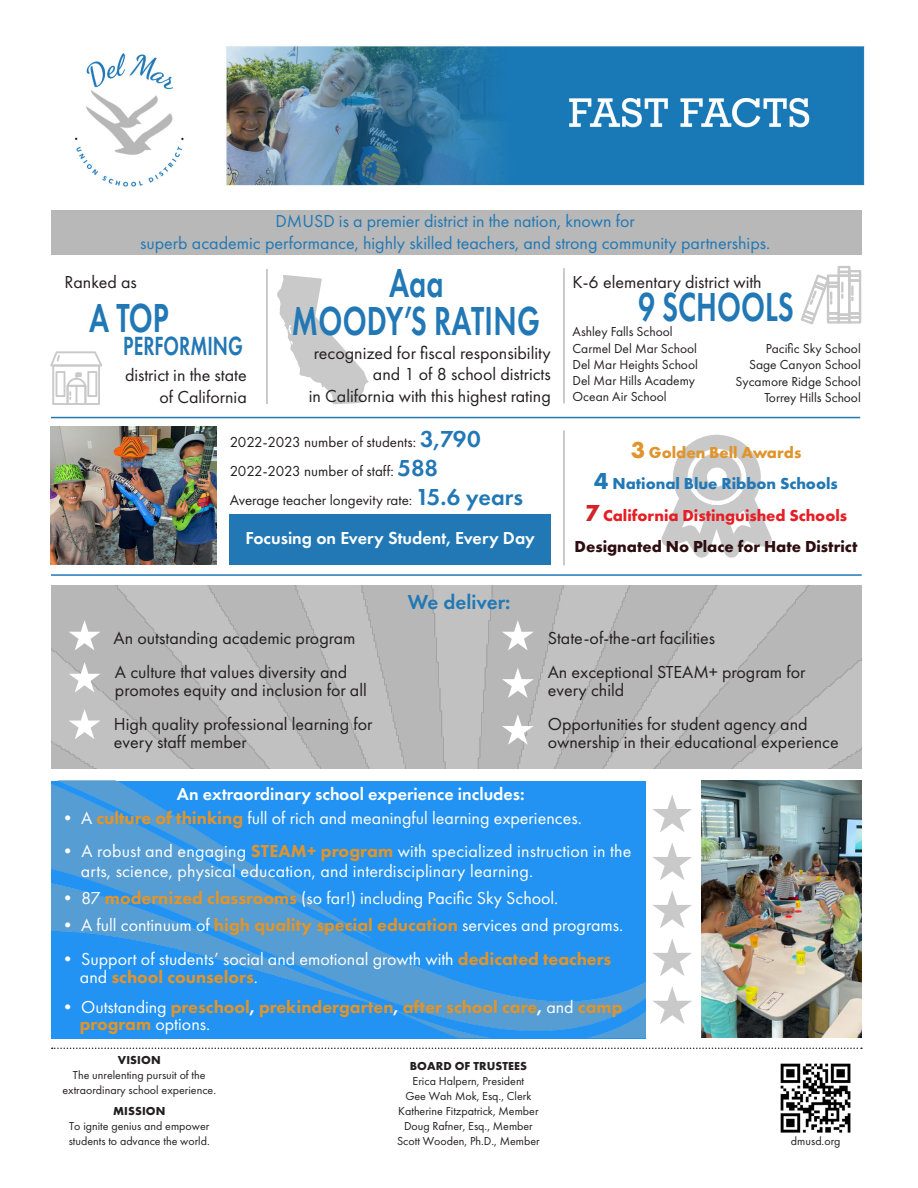
<style>
.page{position:relative;width:918px;height:1188px;background:#fff}
.page>*{position:absolute;margin:0;border:0;box-sizing:border-box;transform-origin:0 0}
.t1{font:600 42px "Futura PT";color:#2178b5;scale:.71 1}
.t2{font:600 27.3px "Futura PT";color:#2178b5;scale:.71 1}
.t3{font:600 21px "Futura PT";color:#2178b5}
.t4{font:18px/18px "Futura PT";color:#231f20}
.t5{font:18px/19.5px "Futura PT";color:#fff}
.t6{font:18px/21.6px "Futura PT";color:#2178b5;text-align:center}
.t7{font:800 18px/16.5px "Futura PT";color:#e0942c}
.t8{font:600 18px "Futura PT";color:#fff}
.t9{font:700 16.5px/31.5px "Futura PT";color:#2d0d0f;text-align:center}
.t10{font:15px/28.8px "Futura PT";color:#231f20}
.t11{font:13.5px/16.2px "Futura PT";color:#231f20}
.t12{font:12px/15px "Futura PT";color:#231f20;text-align:center}
.s1{font-weight:600;font-size:24px;color:#2178b5}
.s2{font-size:24px;color:#e0942c}
.s3{color:#e0942c}
.s4{font-size:24px;color:#2178b5}
.s5{color:#2178b5}
.s6{font-size:24px;color:#d1232a}
.s7{color:#e61e25}
.s8{font-weight:800;color:#e0942c}
.s9{font-weight:400;color:#fff}
.s10{color:#fff}
.s11{font-weight:700}
</style>
<div class="page">
<svg style="left:661px;top:435px;width:111px;height:123px"></svg>
<svg style="left:277px;top:275px;width:92px;height:129px"></svg>
<hr style="left:51px;top:417px;width:809px;height:1px;background:#2178b5">
<hr style="left:51px;top:574px;width:811px;height:2px;background:#2178b5">
<hr style="left:266px;top:269px;width:2px;height:135px;background:#b8b8b8">
<hr style="left:563px;top:268px;width:2px;height:135px;background:#b8b8b8">
<hr style="left:563px;top:430px;width:2px;height:135px;background:#b8b8b8">
<div style="left:52px;top:211px;width:810px;height:44px;background:#b7b7b7"></div>
<div style="left:51px;top:214px;width:808px;height:41px;background:#b8b8b8"></div>
<img style="left:52px;top:585px;width:810px;height:184px">
<svg style="left:652px;top:795px;width:40px;height:37px"></svg>
<svg style="left:653px;top:843px;width:39px;height:37px"></svg>
<svg style="left:653px;top:891px;width:39px;height:37px"></svg>
<svg style="left:69px;top:620px;width:32px;height:30px"></svg>
<svg style="left:502px;top:620px;width:32px;height:30px"></svg>
<svg style="left:653px;top:939px;width:39px;height:37px"></svg>
<svg style="left:69px;top:662px;width:32px;height:30px"></svg>
<svg style="left:502px;top:668px;width:32px;height:30px"></svg>
<svg style="left:653px;top:986px;width:39px;height:38px"></svg>
<svg style="left:69px;top:709px;width:32px;height:30px"></svg>
<svg style="left:502px;top:714px;width:32px;height:31px"></svg>
<img style="left:701px;top:781px;width:161px;height:257px">
<div style="left:230px;top:515px;width:321px;height:50px;background:#2178b5"></div>
<img style="left:52px;top:781px;width:594px;height:257px">
<svg style="left:801px;top:266px;width:60px;height:59px"></svg>
<svg style="left:50px;top:351px;width:52px;height:54px"></svg>
<img style="left:51px;top:427px;width:166px;height:138px">
<img style="left:780px;top:1063px;width:71px;height:70px">
<svg style="left:52px;top:1048px;width:810px;height:1px"></svg>
<img style="left:75px;top:46px;width:790px;height:141px">
<p class="t6" style="left:140px;top:211px;width:632px">DMUSD is a premier district in the nation, known for<br>superb academic performance, highly skilled teachers, and strong community partnerships.</p>
<p class="t4" style="left:65px;top:273px;width:74px">Ranked as</p>
<p class="t1" style="left:389px;top:257px;width:78px">Aaa</p>
<p class="t1" style="left:89px;top:292px;width:114px">A TOP</p>
<p class="t2" style="left:123px;top:329px;width:170px">PERFORMING</p>
<p class="t4" style="left:125px;top:364px;width:123px;line-height:21.6px;text-align:right">district in the state of California</p>
<p class="t10" style="left:230px;top:428px;width:295px">2022-2023 number of students: <span class="s1">3,790<br></span>2022-2023 number of staff: <span class="s1">588<br></span>Average teacher longevity rate: <span class="s1">15.6 years</span></p>
<p class="t8" style="left:246px;top:526px;width:291px">Focusing on Every Student, Every Day</p>
<p class="t1" style="left:292px;top:294px;width:351px">MOODY’S RATING</p>
<p class="t4" style="left:309px;top:342px;width:243px;line-height:21.6px;text-align:right">recognized for fiscal responsibility and 1 of 8 school districts<br>in California with this highest rating</p>
<p class="t3" style="left:408px;top:589px;width:104px">We deliver:</p>
<p class="t4" style="left:573px;top:273px;width:191px">K-6 elementary district with</p>
<p class="t1" style="left:638px;top:281px;width:221px">9 SCHOOLS</p>
<p class="t11" style="left:573px;top:324px;width:127px">Ashley Falls School<br>Carmel Del Mar School<br>Del Mar Heights School<br>Del Mar Hills Academy<br>Ocean Air School</p>
<p class="t11" style="left:736px;top:341px;width:127px;text-align:right">Pacific Sky School<br>Sage Canyon School<br>Sycamore Ridge School<br>Torrey Hills School</p>
<p class="t9" style="left:575px;top:436px;width:284px"><span class="s2">3</span> <span class="s3">Golden Bell Awards<br></span><span class="s4">4</span> <span class="s5">National Blue Ribbon Schools<br></span><span class="s6">7</span> <span class="s7">California Distinguished Schools<br></span>Designated No Place for Hate District</p>
<p class="t4" style="left:114px;top:629px;width:243px">An outstanding academic program</p>
<p class="t4" style="left:548px;top:629px;width:169px">State-of-the-art facilities</p>
<p class="t4" style="left:115px;top:663px;width:253px">A culture that values diversity and promotes equity and inclusion for all</p>
<p class="t4" style="left:548px;top:663px;width:259px">An exceptional STEAM+ program for every child</p>
<p class="t4" style="left:114px;top:715px;width:260px">High quality professional learning for every staff member</p>
<p class="t8" style="left:177px;top:783px;width:349px">An extraordinary school experience includes:</p>
<p class="t4" style="left:548px;top:715px;width:293px">Opportunities for student agency and ownership in their educational experience</p>
<p class="t5" style="left:59px;top:809px;width:524px">• A <span class="s8">culture of thinking</span> full of rich and meaningful learning experiences.</p>
<p class="t5" style="left:81px;top:842px;width:552px;text-indent:-22px">• A robust and engaging <span class="s8">STEAM+ program</span> with specialized instruction in the arts, science, physical education, and interdisciplinary learning.</p>
<p class="t5" style="left:59px;top:888px;width:501px">• 87 <span class="s8">modernized classrooms</span> (so far!) including Pacific Sky School.</p>
<p class="t5" style="left:59px;top:915px;width:566px">• A full continuum of <span class="s8">high quality special education</span> services and programs.</p>
<p class="t5" style="left:80px;top:950px;width:533px;line-height:18px;text-indent:-21px">• Support of students’ social and emotional growth with <span class="s8">dedicated teachers </span>and <span class="s8">school counselors</span>.</p>
<p class="t7" style="left:80px;top:999px;width:544px;text-indent:-21px"><span class="s9">• Outstanding</span> preschool<span class="s10">,</span> prekindergarten<span class="s10">,</span> after school care<span class="s10">,</span> <span class="s9">and</span> camp program <span class="s9">options.</span></p>
<p class="t12" style="left:62px;top:1053px;width:155px"><span class="s11">VISION<br></span>The unrelenting pursuit of the extraordinary school experience.</p>
<p class="t12" style="left:397px;top:1059px;width:144px"><span class="s11">BOARD OF TRUSTEES<br></span>Erica Halpern, President<br>Gee Wah Mok, Esq., Clerk<br>Katherine Fitzpatrick, Member<br>Doug Rafner, Esq., Member<br>Scott Wooden, Ph.D., Member</p>
<p class="t12" style="left:69px;top:1104px;width:143px"><span class="s11">MISSION<br></span>To ignite genius and empower students to advance the world.</p>
<p class="t12" style="left:791px;top:1134px;width:51px">dmusd.org</p>
</div>
